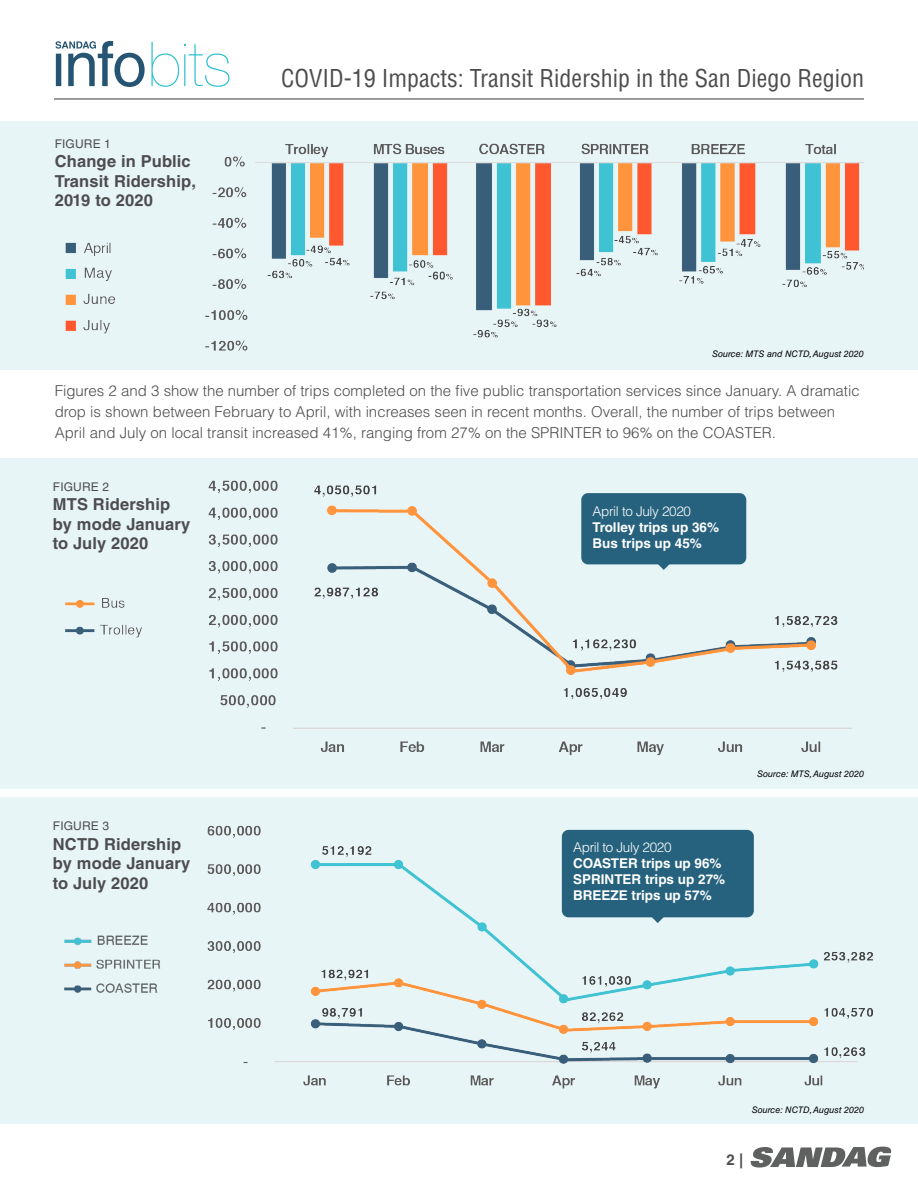
<style>
.page{position:relative;width:918px;height:1188px;background:#fff}
.page>*{position:absolute;margin:0;border:0;box-sizing:border-box;transform-origin:0 0}
.t1{font:condensed 24px "Helvetica LT Std";color:#4d4d4f}
.t2{font:700 16.5px/19.5px "Helvetica LT Std";letter-spacing:.01em;color:#4d4d4f}
.t3{font:300 15px/21px "Helvetica LT Std";color:#4d4d4f}
.t4{font:700 15px "Helvetica LT Std";color:#4d4d4f}
.t5{font:700 13.5px/16.2px "Helvetica LT Std";color:#fff}
.t6{font:300 13.5px "Helvetica LT Std";letter-spacing:-.025em;color:#fff}
.t7{font:12px "Helvetica LT Std";letter-spacing:.01em;color:#4d4d4f}
.t8{font:italic 9px "Helvetica LT Std";color:#000}
</style>
<div class="page">
<div style="left:0;top:122px;width:918px;height:248px;background:#e7f5f7"></div>
<div style="left:0;top:458px;width:918px;height:330px;background:#e7f5f7"></div>
<div style="left:0;top:798px;width:918px;height:326px;background:#e7f5f7"></div>
<img style="left:208px;top:480px;width:644px;height:276px">
<img style="left:207px;top:825px;width:666px;height:264px">
<svg style="left:56px;top:41px;width:89px;height:46px"></svg>
<svg style="left:151px;top:42px;width:79px;height:45px"></svg>
<hr style="left:54px;top:98px;width:810px;height:2px;background:#4d4d4f">
<img style="left:205px;top:143px;width:659px;height:208px">
<img style="left:65px;top:598px;width:77px;height:40px">
<img style="left:64px;top:935px;width:97px;height:58px">
<img style="left:65px;top:242px;width:51px;height:92px">
<div style="left:581px;top:493px;width:165px;height:71px;background:#26627e;border-radius:7px"></div>
<svg style="left:656px;top:564px;width:15px;height:6px"></svg>
<div style="left:562px;top:830px;width:192px;height:87px;background:#26627e;border-radius:7px"></div>
<svg style="left:650px;top:917px;width:15px;height:6px"></svg>
<svg style="left:750px;top:1147px;width:142px;height:21px"></svg>
<p class="t7" style="left:55px;top:136px;width:58px">FIGURE 1</p>
<p class="t2" style="left:55px;top:151px;width:143px">Change in Public<br>Transit Ridership,<br>2019 to 2020</p>
<h1 class="t1" style="left:281px;top:63px;width:584px">COVID-19 Impacts: Transit Ridership in the San Diego Region</h1>
<p class="t8" style="left:712px;top:349px;width:153px">Source: MTS and NCTD, August 2020</p>
<p class="t3" style="left:55px;top:380px;width:807px">Figures 2 and 3 show the number of trips completed on the five public transportation services since January. A dramatic drop is shown between February to April, with increases seen in recent months. Overall, the number of trips between<br>April and July on local transit increased 41%, ranging from 27% on the SPRINTER to 96% on the COASTER.</p>
<p class="t7" style="left:53px;top:480px;width:58px">FIGURE 2</p>
<p class="t2" style="left:53px;top:495px;width:139px">MTS Ridership by mode January to July 2020</p>
<p class="t7" style="left:53px;top:819px;width:58px">FIGURE 3</p>
<p class="t2" style="left:53px;top:834px;width:139px">NCTD Ridership by mode January to July 2020</p>
<p class="t6" style="left:593px;top:502px;width:100px">April to July 2020</p>
<p class="t5" style="left:593px;top:519px;width:128px">Trolley trips up 36%<br>Bus trips up 45%</p>
<p class="t6" style="left:573px;top:839px;width:100px">April to July 2020</p>
<p class="t5" style="left:573px;top:855px;width:154px">COASTER trips up 96%<br>SPRINTER trips up 27%<br>BREEZE trips up 57%</p>
<p class="t8" style="left:757px;top:769px;width:108px">Source: MTS, August 2020</p>
<p class="t8" style="left:752px;top:1105px;width:114px">Source: NCTD, August 2020</p>
<p class="t4" style="left:727px;top:1151px;width:18px">2 |</p>
</div>
